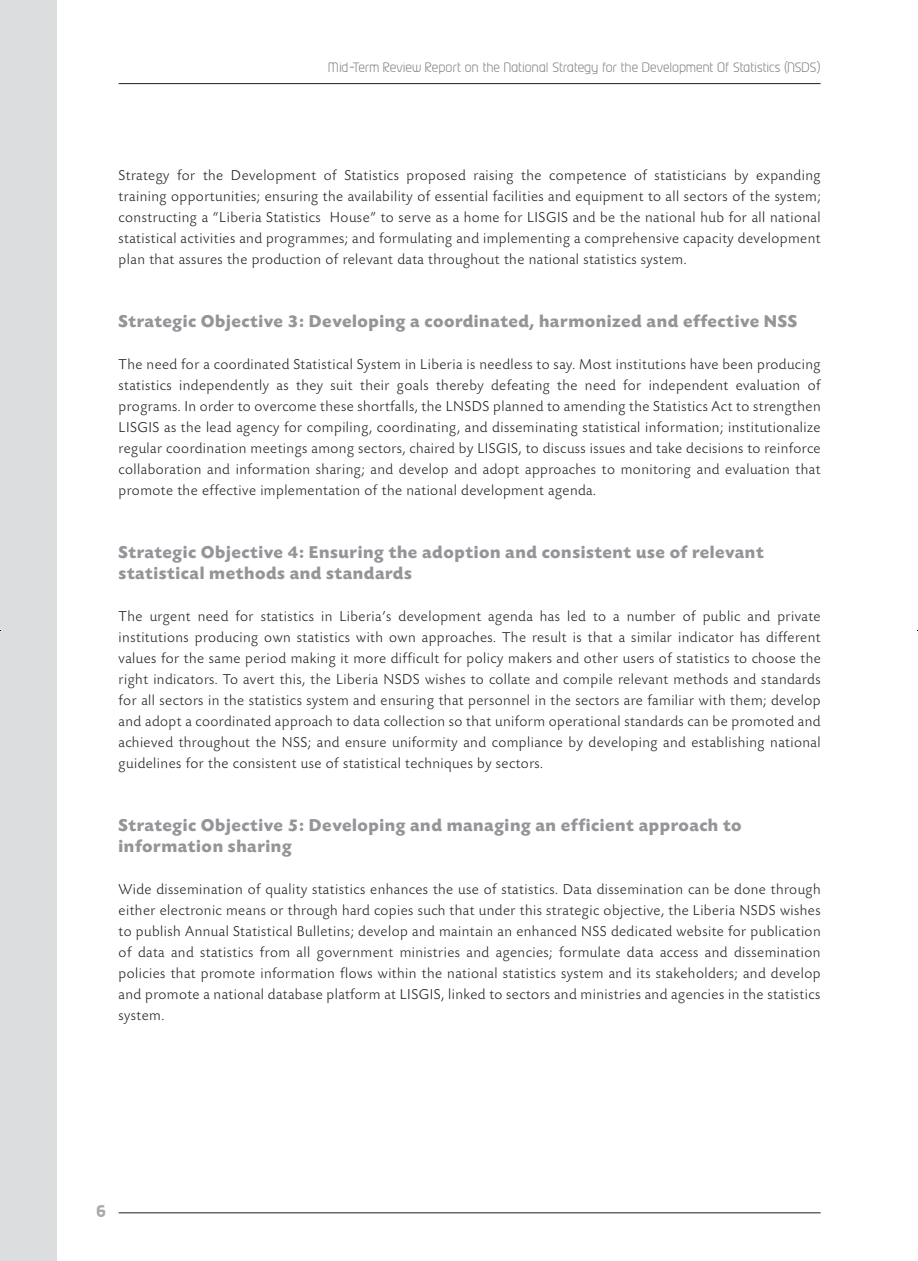
<style>
.page{position:relative;width:918px;height:1261px;background:#fff}
.page>*{position:absolute;margin:0;border:0;box-sizing:border-box;transform-origin:0 0}
.t1{font:700 18px/21px "Today SB";letter-spacing:.03em;color:#939598}
.t2{font:300 15px/21px "Today SB";letter-spacing:.03em;color:#231f20;text-align:justify}
.t3{font:700 15px "Prosper";color:#a8a9ad}
.t4{font:300 12px "Prosper";letter-spacing:.04em;color:#808285}
</style>
<div class="page">
<hr style="left:119px;top:83px;width:701px;height:1px;background:#231f20">
<hr style="left:119px;top:1212px;width:701px;height:1px;background:#231f20">
<div style="left:0;top:0;width:56px;height:1260px;background:#dcdddf"></div>
<p class="t4" style="left:329px;top:60px;width:493px">Mid-Term Review Report on the National Strategy for the Development Of Statistics (NSDS)</p>
<p class="t2" style="left:119px;top:165px;width:703px">Strategy for the Development of Statistics proposed raising the competence of statisticians by expanding training opportunities; ensuring the availability of essential facilities and equipment to all sectors of the system; constructing a “Liberia Statistics House” to serve as a home for LISGIS and be the national hub for all national statistical activities and programmes; and formulating and implementing a comprehensive capacity development plan that assures the production of relevant data throughout the national statistics system.</p>
<p class="t1" style="left:119px;top:311px;width:680px">Strategic Objective 3: Developing a coordinated, harmonized and effective NSS</p>
<p class="t2" style="left:119px;top:354px;width:703px">The need for a coordinated Statistical System in Liberia is needless to say. Most institutions have been producing statistics independently as they suit their goals thereby defeating the need for independent evaluation of programs. In order to overcome these shortfalls, the LNSDS planned to amending the Statistics Act to strengthen LISGIS as the lead agency for compiling, coordinating, and disseminating statistical information; institutionalize regular coordination meetings among sectors, chaired by LISGIS, to discuss issues and take decisions to reinforce collaboration and information sharing; and develop and adopt approaches to monitoring and evaluation that promote the effective implementation of the national development agenda.</p>
<p class="t1" style="left:119px;top:542px;width:646px">Strategic Objective 4: Ensuring the adoption and consistent use of relevant statistical methods and standards</p>
<p class="t2" style="left:119px;top:606px;width:703px">The urgent need for statistics in Liberia’s development agenda has led to a number of public and private institutions producing own statistics with own approaches. The result is that a similar indicator has different values for the same period making it more difficult for policy makers and other users of statistics to choose the right indicators. To avert this, the Liberia NSDS wishes to collate and compile relevant methods and standards for all sectors in the statistics system and ensuring that personnel in the sectors are familiar with them; develop and adopt a coordinated approach to data collection so that uniform operational standards can be promoted and achieved throughout the NSS; and ensure uniformity and compliance by developing and establishing national guidelines for the consistent use of statistical techniques by sectors.</p>
<p class="t1" style="left:119px;top:815px;width:624px">Strategic Objective 5: Developing and managing an efficient approach to information sharing</p>
<p class="t2" style="left:119px;top:879px;width:703px">Wide dissemination of quality statistics enhances the use of statistics. Data dissemination can be done through either electronic means or through hard copies such that under this strategic objective, the Liberia NSDS wishes to publish Annual Statistical Bulletins; develop and maintain an enhanced NSS dedicated website for publication of data and statistics from all government ministries and agencies; formulate data access and dissemination policies that promote information flows within the national statistics system and its stakeholders; and develop and promote a national database platform at LISGIS, linked to sectors and ministries and agencies in the statistics system.</p>
<p class="t3" style="left:96px;top:1200px;width:11px">6</p>
</div>
